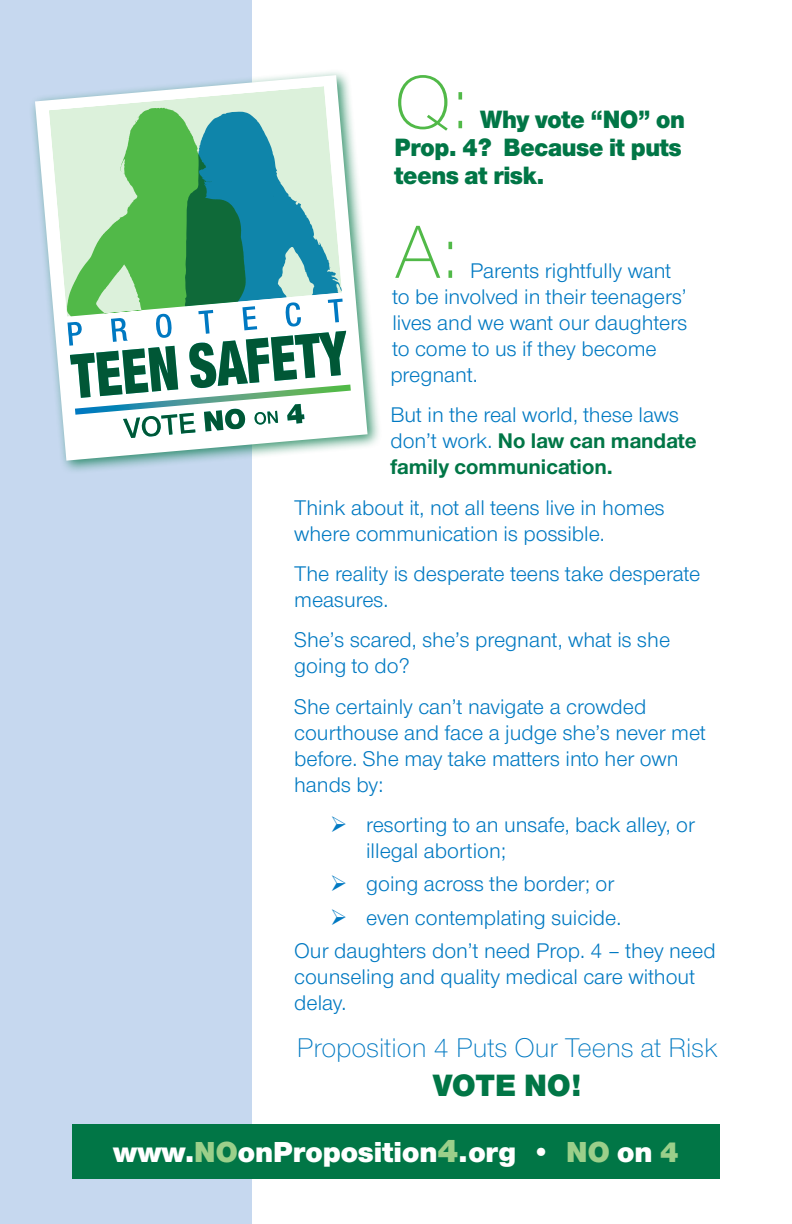
<style>
.page{position:relative;width:792px;height:1224px;background:#fff}
.page>*{position:absolute;margin:0;border:0;box-sizing:border-box;transform-origin:0 0}
.t1{font:78px "Nimbus San Nov T Ligh";color:#51b948}
.t2{font:32px "Nimbus San Nov T Blac";letter-spacing:-.005em;color:#017646}
.t3{font:30px "Nimbus San Nov T Blac";color:#fff}
.t4{font:28px "Nimbus San Nov T Ligh";color:#0079c2}
.t5{font:26px/28px "Nimbus San Nov T Blac";letter-spacing:-.01em;color:#017646;scale:.95 1}
.t6{font:22px/26px "Nimbus San Nov T";color:#0079c2}
.s1{font-weight:700;color:#017646}
.s2{color:#9bcf8a}
.s3{font-size:34px;color:#9bcf8a}
</style>
<div class="page">
<div style="left:0;top:0;width:252px;height:1224px;background:#c6d8ef"></div>
<div style="left:72px;top:1124px;width:648px;height:55px;background:#017646"></div>
<div style="left:28px;top:68px;width:354px;height:406px;background:#017646;opacity:.75"></div>
<svg style="left:35px;top:75px;width:333px;height:386px"></svg>
<svg style="left:67px;top:108px;width:284px;height:330px"></svg>
<svg style="left:49px;top:86px;width:293px;height:231px"></svg>
<p class="t1" style="left:394px;top:58px;width:75px">Q:</p>
<p class="t5" style="left:394px;top:106px;width:308px;text-indent:86px">Why vote “NO” on<br>Prop. 4? Because it puts teens at risk.</p>
<p class="t1" style="left:394px;top:208px;width:65px">A:</p>
<p class="t6" style="left:390px;top:258px;width:298px;text-indent:80px">Parents rightfully want to be involved in their teenagers’ lives and we want our daughters to come to us if they become pregnant.</p>
<p class="t6" style="left:390px;top:402px;width:308px">But in the real world, these laws don’t work. <span class="s1">No law can mandate family communication.</span></p>
<p class="t6" style="left:294px;top:495px;width:372px">Think about it, not all teens live in homes where communication is possible.</p>
<p class="t6" style="left:294px;top:561px;width:408px">The reality is desperate teens take desperate measures.</p>
<p class="t6" style="left:294px;top:627px;width:378px">She’s scared, she’s pregnant, what is she going to do?</p>
<p class="t6" style="left:294px;top:694px;width:413px">She certainly can’t navigate a crowded courthouse and face a judge she’s never met before. She may take matters into her own hands by:</p>
<p class="t6" style="left:366px;top:812px;width:330px;text-indent:-36px">➢ resorting to an unsafe, back alley, or illegal abortion;</p>
<p class="t6" style="left:330px;top:871px;width:285px">➢ going across the border; or</p>
<p class="t6" style="left:330px;top:905px;width:293px">➢ even contemplating suicide.</p>
<p class="t6" style="left:294px;top:938px;width:423px">Our daughters don’t need Prop. 4 – they need counseling and quality medical care without delay.</p>
<p class="t4" style="left:297px;top:1032px;width:423px">Proposition 4 Puts Our Teens at Risk</p>
<p class="t2" style="left:433px;top:1066px;width:150px">VOTE NO!</p>
<p class="t3" style="left:113px;top:1134px;width:567px">www.<span class="s2">NO</span>onProposition<span class="s3">4</span>.org • <span class="s2">NO</span> on <span class="s2">4</span></p>
</div>
